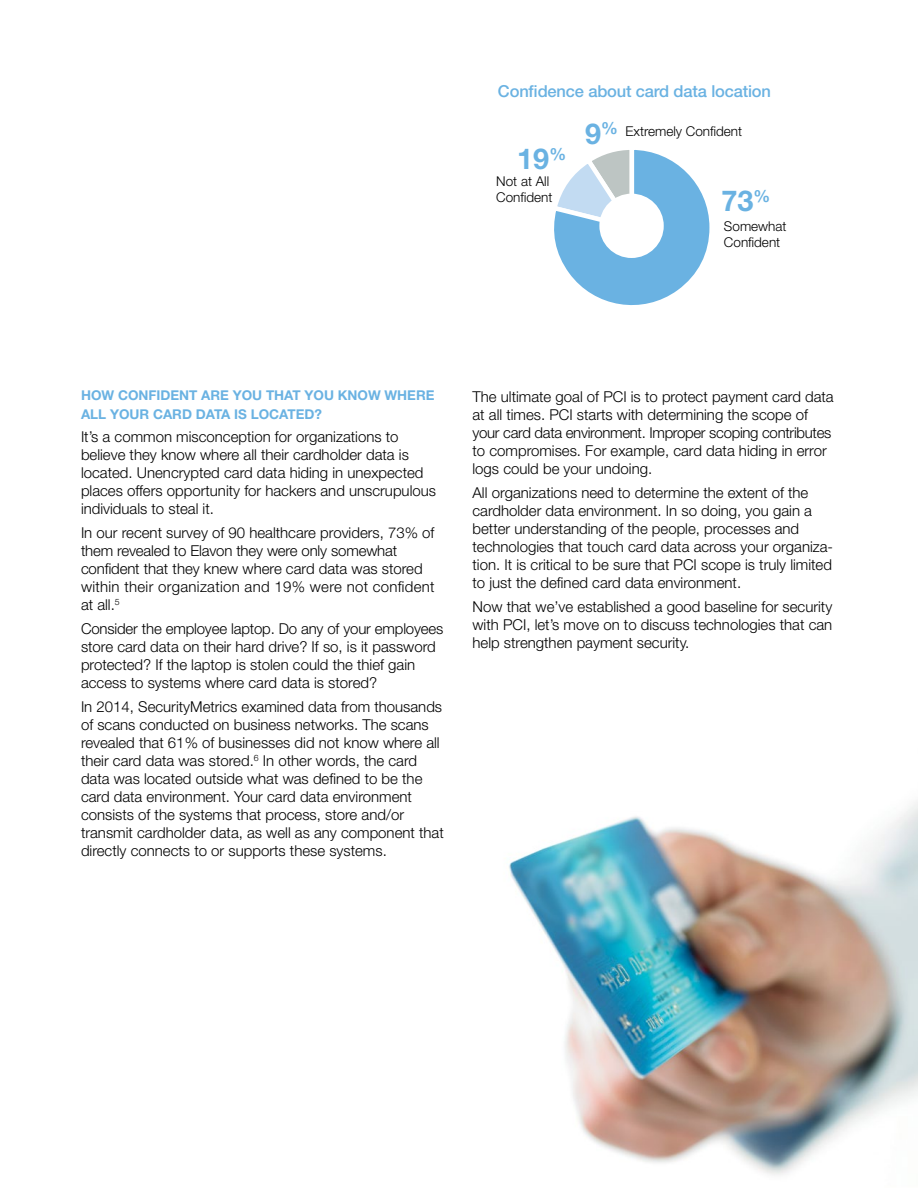
<style>
.page{position:relative;width:918px;height:1188px;background:#fff}
.page>*{position:absolute;margin:0;border:0;box-sizing:border-box;transform-origin:0 0}
.t1{font:700 28.8px "Helvetica Neue";color:#6ab2e2}
.t2{font:500 16.5px "Helvetica Neue";letter-spacing:-.01em;color:#6ab2e2}
.t3{font:300 15px/18px "Helvetica Neue";color:#000}
.t4{font:700 13.5px/18.8px "Helvetica Neue";color:#6ab2e2}
.t5{font:300 13.5px/16.2px "Helvetica Neue";color:#000}
.s1{font-weight:700;font-size:28.8px;color:#6ab2e2}
.s2{font-weight:700;font-size:16.8px;color:#6ab2e2}
</style>
<div class="page">
<img style="left:509px;top:802px;width:409px;height:373px">
<svg style="left:554px;top:150px;width:156px;height:155px"></svg>
<div style="left:599px;top:194px;width:65px;height:64px;background:#fff;border-radius:50%"></div>
<p class="t2" style="left:498px;top:81px;width:275px">Confidence about card data location</p>
<h1 class="t1" style="left:517px;top:141px;width:50px">19<sup>%</sup></h1>
<p class="t5" style="left:496px;top:173px;width:58px">Not at All<br>Confident</p>
<p class="t5" style="left:585px;top:123px;width:159px"><span class="s1">9</span><span class="s2">%</span> Extremely Confident</p>
<h1 class="t1" style="left:721px;top:183px;width:50px">73<sup>%</sup></h1>
<p class="t5" style="left:724px;top:218px;width:64px">Somewhat<br>Confident</p>
<p class="t4" style="left:81px;top:386px;width:355px">HOW CONFIDENT ARE YOU THAT YOU KNOW WHERE<br>ALL YOUR CARD DATA IS LOCATED?</p>
<p class="t3" style="left:81px;top:427px;width:357px">It’s a common misconception for organizations to believe they know where all their cardholder data is located. Unencrypted card data hiding in unexpected places offers opportunity for hackers and unscrupulous individuals to steal it.</p>
<p class="t3" style="left:81px;top:523px;width:355px">In our recent survey of 90 healthcare providers, 73% of them revealed to Elavon they were only somewhat confident that they knew where card data was stored within their organization and 19% were not confident at all.<sup>5</sup></p>
<p class="t3" style="left:81px;top:619px;width:364px">Consider the employee laptop. Do any of your employees store card data on their hard drive? If so, is it password protected? If the laptop is stolen could the thief gain access to systems where card data is stored?</p>
<p class="t3" style="left:81px;top:697px;width:364px">In 2014, SecurityMetrics examined data from thousands of scans conducted on business networks. The scans revealed that 61% of businesses did not know where all their card data was stored.<sup>6</sup> In other words, the card data was located outside what was defined to be the card data environment. Your card data environment consists of the systems that process, store and/or transmit cardholder data, as well as any component that directly connects to or supports these systems.</p>
<p class="t3" style="left:473px;top:387px;width:363px">The ultimate goal of PCI is to protect payment card data at all times. PCI starts with determining the scope of your card data environment. Improper scoping contributes to compromises. For example, card data hiding in error logs could be your undoing.</p>
<p class="t3" style="left:473px;top:483px;width:362px">All organizations need to determine the extent of the cardholder data environment. In so doing, you gain a better understanding of the people, processes and technologies that touch card data across your organiza&shy;tion. It is critical to be sure that PCI scope is truly limited to just the defined card data environment.</p>
<p class="t3" style="left:473px;top:597px;width:361px;text-align:justify">Now that we’ve established a good baseline for security with PCI, let’s move on to discuss technologies that can help strengthen payment security.</p>
</div>
